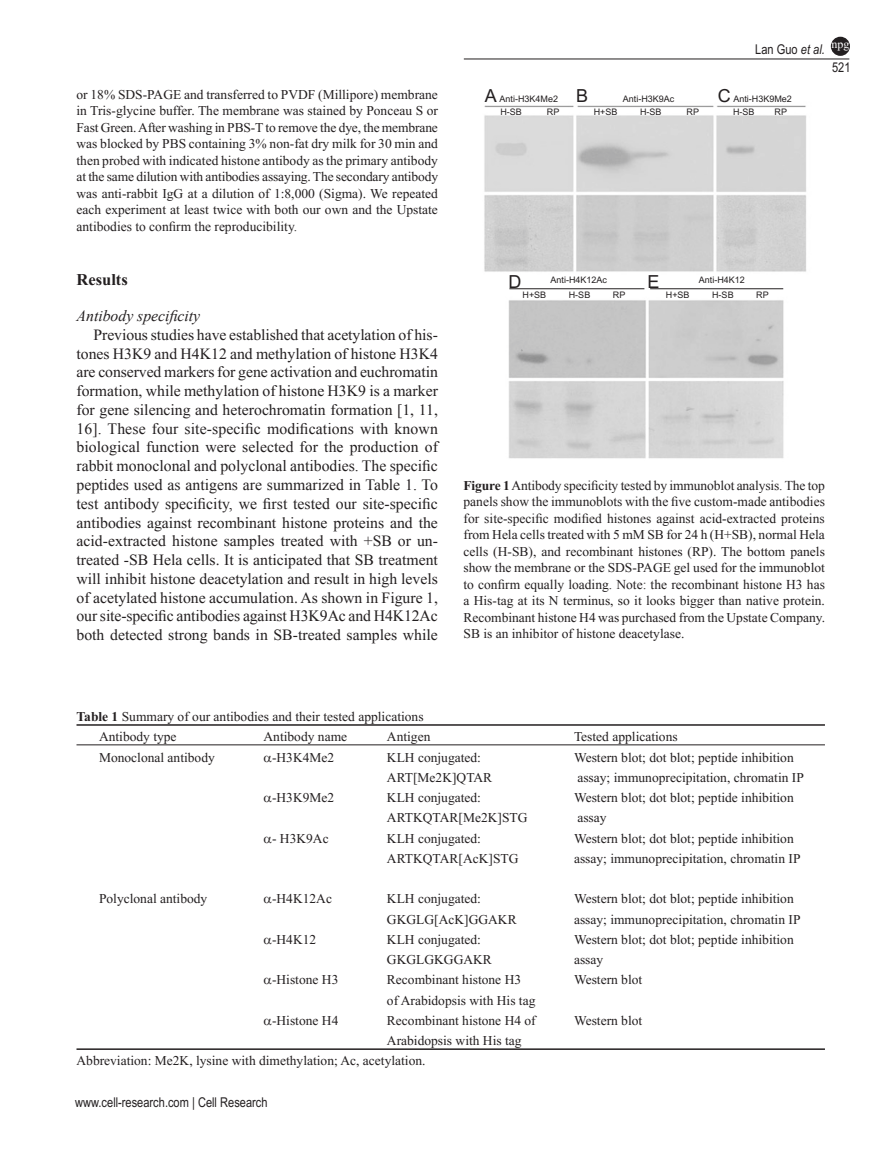
<style>
.page{position:relative;width:893px;height:1170px;background:#fff}
.page>*{position:absolute;margin:0;border:0;box-sizing:border-box;transform-origin:0 0}
.t1{font:18px "Arial";color:#231f20}
.t2{font:700 16.5px "Times New Roman";color:#231f20}
.t3{font:15.75px/18.8px "Times New Roman";color:#231f20;text-align:justify}
.t4{font:15.75px/18.8px "Times New Roman PSMT2";color:#231f20;text-align:justify}
.t5{font:15.75px "Times New Roman PS Italic MT2";color:#231f20}
.t6{font:13.5px/16.5px "Times New Roman";color:#231f20;text-align:justify}
.t7{font:13.5px/16.5px "Times New Roman PSMT2";color:#231f20;text-align:justify}
.t8{font:13.5px "Arial Narrow 2";color:#231f20}
.t9{font:12px "Times New Roman";color:#fff}
.t10{font:9px/13.2px "Arial";color:#231f20}
.s1{font-family:"Arial Narrow";font-style:italic}
.s2{font-size:18px}
.s3{font-family:"Times New Roman";font-weight:700}
.s4{font-weight:700}
</style>
<div class="page">
<hr style="left:464px;top:59px;width:385px;height:1px;background:#231f20">
<div style="left:832px;top:37px;width:17px;height:18px;background:#231f20;border-radius:50%"></div>
<div style="left:831px;top:37px;width:19px;height:19px;border:2px solid #231f20;border-radius:50%"></div>
<hr style="left:76px;top:724px;width:749px;height:1px;background:#231f20">
<hr style="left:76px;top:744px;width:749px;height:1px;background:#231f20">
<hr style="left:76px;top:1048px;width:749px;height:1px;background:#231f20">
<img style="left:484px;top:105px;width:322px;height:354px">
<hr style="left:509px;top:288px;width:135px;height:1px;background:#231f20">
<hr style="left:650px;top:288px;width:133px;height:1px;background:#231f20">
<p class="t9" style="left:831px;top:36px;width:19px">npg</p>
<p class="t8" style="left:755px;top:40px;width:71px">Lan Guo <span class="s1">et al.</span></p>
<p class="t6" style="left:76px;top:86px;width:363px">or 18% SDS-PAGE and transferred to PVDF (Millipore) membrane in Tris-glycine buffer. The membrane was stained by Ponceau S or Fast Green. After washing in PBS-T to remove the dye, the membrane was blocked by PBS containing 3% non-fat dry milk for 30 min and then probed with indicated histone antibody as the primary antibody at the same dilution with antibodies assaying. The secondary antibody was anti-rabbit IgG at a dilution of 1:8,000 (Sigma). We repeated each experiment at least twice with both our own and the Upstate</p>
<p class="t7" style="left:76px;top:218px;width:222px">antibodies to confirm the reproducibility.</p>
<p class="t2" style="left:76px;top:268px;width:53px">Results</p>
<p class="t5" style="left:76px;top:305px;width:125px">Antibody specificity</p>
<p class="t3" style="left:76px;top:325px;width:363px;text-indent:17px">Previous studies have established that acetylation of his&shy;tones H3K9 and H4K12 and methylation of histone H3K4 are conserved markers for gene activation and euchromatin formation, while methylation of histone H3K9 is a marker for gene silencing and heterochromatin formation [1, 11,</p>
<p class="t4" style="left:76px;top:419px;width:363px">16]. These four site-specific modifications with known</p>
<p class="t3" style="left:76px;top:437px;width:363px">biological function were selected for the production of</p>
<p class="t4" style="left:76px;top:456px;width:363px">rabbit monoclonal and polyclonal antibodies. The specific peptides used as antigens are summarized in Table 1. To test antibody specificity, we first tested our site-specific</p>
<p class="t3" style="left:76px;top:512px;width:363px">antibodies against recombinant histone proteins and the acid-extracted histone samples treated with +SB or un&shy;treated -SB Hela cells. It is anticipated that SB treatment will inhibit histone deacetylation and result in high levels of acetylated histone accumulation. As shown in Figure 1,</p>
<p class="t4" style="left:76px;top:606px;width:363px">our site-specific antibodies against H3K9Ac and H4K12Ac</p>
<p class="t3" style="left:76px;top:625px;width:363px">both detected strong bands in SB-treated samples while</p>
<p class="t10" style="left:500px;top:92px;width:59px;text-indent:-16px"><span class="s2">A</span> Anti-H3K4Me2<br>H-SB</p>
<p class="t10" style="left:547px;top:105px;width:14px">RP</p>
<h1 class="t1" style="left:576px;top:84px;width:14px">B</h1>
<p class="t10" style="left:718px;top:92px;width:76px"><span class="s2">C</span> Anti-H3K9Me2</p>
<p class="t10" style="left:623px;top:92px;width:53px">Anti-H3K9Ac</p>
<p class="t10" style="left:594px;top:105px;width:25px">H+SB</p>
<p class="t10" style="left:640px;top:105px;width:23px">H-SB</p>
<p class="t10" style="left:687px;top:105px;width:14px">RP</p>
<p class="t10" style="left:733px;top:105px;width:23px">H-SB</p>
<p class="t10" style="left:775px;top:105px;width:14px">RP</p>
<p class="t8" style="left:832px;top:57px;width:20px">521</p>
<h1 class="t1" style="left:509px;top:269px;width:14px">D</h1>
<p class="t10" style="left:551px;top:273px;width:58px">Anti-H4K12Ac</p>
<p class="t10" style="left:523px;top:289px;width:25px">H+SB</p>
<p class="t10" style="left:569px;top:289px;width:23px">H-SB</p>
<p class="t10" style="left:613px;top:289px;width:14px">RP</p>
<h1 class="t1" style="left:647px;top:269px;width:14px">E</h1>
<p class="t10" style="left:699px;top:273px;width:48px">Anti-H4K12</p>
<p class="t10" style="left:666px;top:288px;width:25px">H+SB</p>
<p class="t10" style="left:712px;top:288px;width:23px">H-SB</p>
<p class="t10" style="left:756px;top:288px;width:14px">RP</p>
<p class="t7" style="left:464px;top:477px;width:363px"><span class="s3">Figure 1</span> Antibody specificity tested by immunoblot analysis. The top panels show the immunoblots with the five custom-made antibodies for site-specific modified histones against acid-extracted proteins</p>
<p class="t6" style="left:464px;top:526px;width:363px">from Hela cells treated with 5 mM SB for 24 h (H+SB), normal Hela cells (H-SB), and recombinant histones (RP). The bottom panels show the membrane or the SDS-PAGE gel used for the immunoblot</p>
<p class="t7" style="left:464px;top:576px;width:363px">to confirm equally loading. Note: the recombinant histone H3 has</p>
<p class="t6" style="left:464px;top:592px;width:363px">a His-tag at its N terminus, so it looks bigger than native protein.<br>Recombinant histone H4 was purchased from the Upstate Company.<br>SB is an inhibitor of histone deacetylase.</p>
<p class="t6" style="left:99px;top:706px;width:326px;line-height:20.2px;text-indent:-23px"><span class="s4">Table 1</span> Summary of our antibodies and their tested applications<br>Antibody type</p>
<p class="t6" style="left:264px;top:728px;width:85px">Antibody name</p>
<p class="t6" style="left:387px;top:728px;width:45px">Antigen</p>
<p class="t6" style="left:574px;top:728px;width:105px">Tested applications</p>
<p class="t6" style="left:99px;top:748px;width:117px">Monoclonal antibody</p>
<p class="t6" style="left:272px;top:748px;width:64px">-H3K4Me2</p>
<p class="t6" style="left:387px;top:748px;width:96px">KLH conjugated:</p>
<p class="t6" style="left:574px;top:748px;width:221px">Western blot; dot blot; peptide inhibition</p>
<p class="t6" style="left:387px;top:768px;width:107px">ART[Me2K]QTAR</p>
<p class="t6" style="left:577px;top:768px;width:228px">assay; immunoprecipitation, chromatin IP</p>
<p class="t6" style="left:272px;top:789px;width:64px">-H3K9Me2</p>
<p class="t6" style="left:387px;top:789px;width:96px">KLH conjugated:</p>
<p class="t6" style="left:574px;top:789px;width:221px">Western blot; dot blot; peptide inhibition</p>
<p class="t6" style="left:387px;top:809px;width:142px">ARTKQTAR[Me2K]STG</p>
<p class="t6" style="left:577px;top:809px;width:31px">assay</p>
<p class="t6" style="left:272px;top:829px;width:58px">- H3K9Ac</p>
<p class="t6" style="left:387px;top:829px;width:96px">KLH conjugated:</p>
<p class="t6" style="left:574px;top:829px;width:221px">Western blot; dot blot; peptide inhibition</p>
<p class="t6" style="left:387px;top:849px;width:133px">ARTKQTAR[AcK]STG</p>
<p class="t6" style="left:574px;top:849px;width:228px">assay; immunoprecipitation, chromatin IP</p>
<p class="t6" style="left:99px;top:890px;width:110px">Polyclonal antibody</p>
<p class="t6" style="left:272px;top:890px;width:61px">-H4K12Ac</p>
<p class="t6" style="left:387px;top:890px;width:96px">KLH conjugated:</p>
<p class="t6" style="left:574px;top:890px;width:221px">Western blot; dot blot; peptide inhibition</p>
<p class="t6" style="left:387px;top:910px;width:131px">GKGLG[AcK]GGAKR</p>
<p class="t6" style="left:574px;top:910px;width:228px">assay; immunoprecipitation, chromatin IP</p>
<p class="t6" style="left:272px;top:930px;width:46px">-H4K12</p>
<p class="t6" style="left:387px;top:930px;width:96px">KLH conjugated:</p>
<p class="t6" style="left:574px;top:930px;width:221px">Western blot; dot blot; peptide inhibition</p>
<p class="t6" style="left:387px;top:951px;width:106px">GKGLGKGGAKR</p>
<p class="t6" style="left:574px;top:951px;width:31px">assay</p>
<p class="t6" style="left:272px;top:971px;width:68px">-Histone H3</p>
<p class="t6" style="left:387px;top:971px;width:136px">Recombinant histone H3</p>
<p class="t6" style="left:574px;top:971px;width:70px">Western blot</p>
<p class="t6" style="left:387px;top:991px;width:150px">of Arabidopsis with His tag</p>
<p class="t6" style="left:272px;top:1011px;width:68px">-Histone H4</p>
<p class="t6" style="left:387px;top:1011px;width:150px">Recombinant histone H4 of</p>
<p class="t6" style="left:574px;top:1011px;width:70px">Western blot</p>
<p class="t6" style="left:76px;top:1030px;width:447px;line-height:20.2px;text-indent:310px">Arabidopsis with His tag<br>Abbreviation: Me2K, lysine with dimethylation; Ac, acetylation.</p>
<p class="t8" style="left:75px;top:1092px;width:194px">www.cell-research.com | Cell Research</p>
</div>
